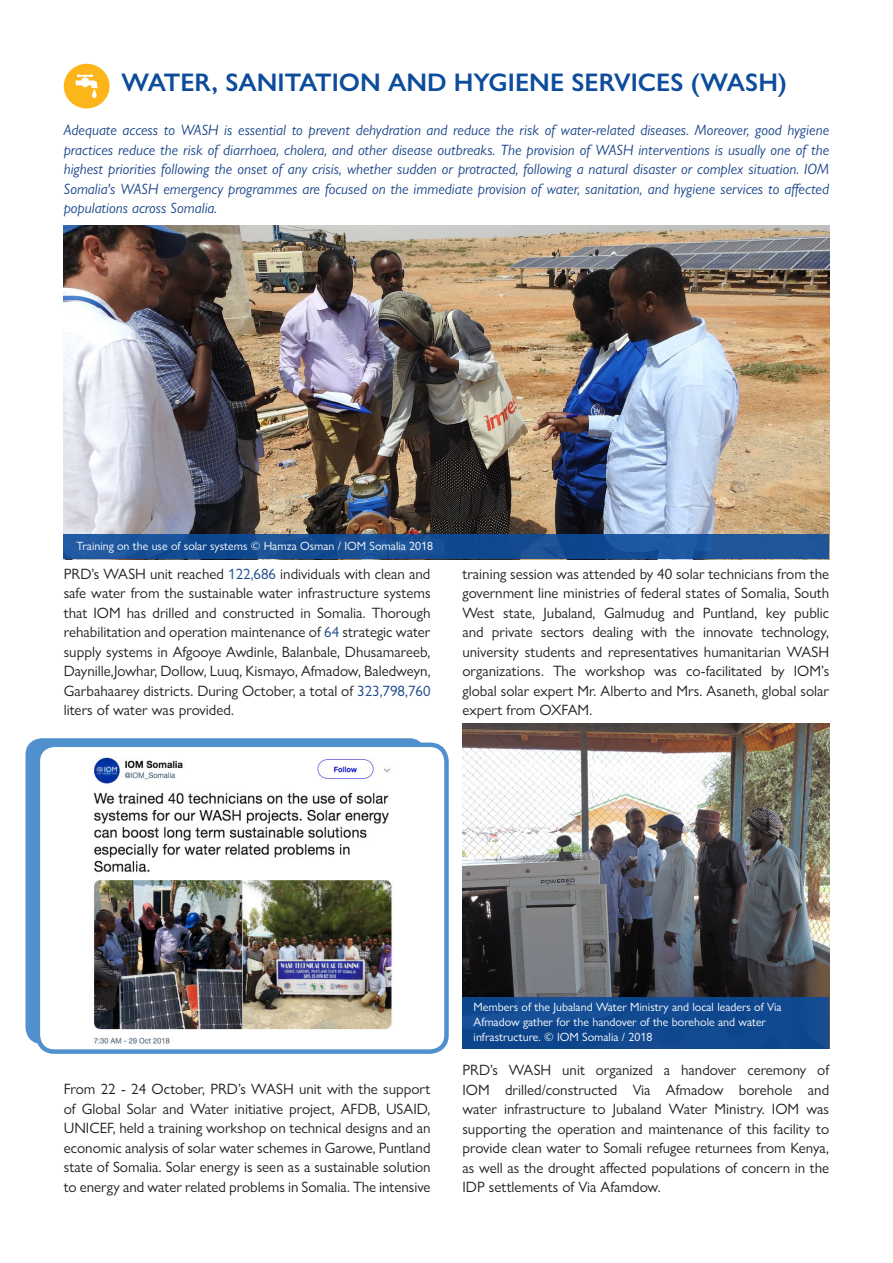
<style>
.page{position:relative;width:893px;height:1263px;background:#fff}
.page>*{position:absolute;margin:0;border:0;box-sizing:border-box;transform-origin:0 0}
.Main_Title_-_Officia{font:600 25.5px "Gill Sans Nova";color:#0d4c9b}
.body_text{font:15px/19.5px "Gill Sans Nova";color:#231f20;text-align:justify}
.body_text-2{font:italic 15px/19.5px "Gill Sans Nova";color:#1c478b;text-align:justify}
.captions{font:12px/15px "Gill Sans Nova";color:#fff}
.s1{color:#1c478b}
</style>
<div class="page">
<div style="left:64px;top:64px;width:46px;height:44px;background:#fcb61c;border-radius:50%"></div>
<svg style="left:76px;top:74px;width:22px;height:24px"></svg>
<img style="left:64px;top:225px;width:765px;height:309px">
<div style="left:64px;top:534px;width:765px;height:25px;background:linear-gradient(to right,#164e95,#1b5297)"></div>
<div style="left:26px;top:738px;width:400px;height:306px;background:#5090cc;border-radius:17px"></div>
<div style="left:38px;top:745px;width:408px;height:306px;background:#fff;border-radius:17px"></div>
<img style="left:93px;top:757px;width:299px;height:287px">
<div style="left:36px;top:742px;width:413px;height:312px;border:4px solid #5090cc;border-radius:17px"></div>
<img style="left:462px;top:724px;width:367px;height:273px">
<div style="left:462px;top:997px;width:367px;height:51px;background:#114990"></div>
<p class="Main_Title_-_Officia" style="left:121px;top:67px;width:667px">WATER, SANITATION AND HYGIENE SERVICES (WASH)</p>
<p class="body_text-2" style="left:64px;top:120px;width:767px">Adequate access to WASH is essential to prevent dehydration and reduce the risk of water-related diseases. Moreover, good hygiene practices reduce the risk of diarrhoea, cholera, and other disease outbreaks. The provision of WASH interventions is usually one of the highest priorities following the onset of any crisis, whether sudden or protracted, following a natural disaster or complex situation. IOM Somalia's WASH emergency programmes are focused on the immediate provision of water, sanitation, and hygiene services to affected populations across Somalia.</p>
<p class="captions" style="left:77px;top:538px;width:358px">Training on the use of solar systems © Hamza Osman / IOM Somalia 2018</p>
<p class="body_text" style="left:64px;top:564px;width:368px">PRD’s WASH unit reached <span class="s1">122,686</span> individuals with clean and safe water from the sustainable water infrastructure systems that IOM has drilled and constructed in Somalia. Thorough rehabilitation and operation maintenance of <span class="s1">64</span> strategic water supply systems in Afgooye Awdinle, Balanbale, Dhusamareeb, Daynille,Jowhar, Dollow, Luuq, Kismayo, Afmadow, Baledweyn, Garbahaarey districts. During October, a total of <span class="s1">323,798,760 </span>liters of water was provided.</p>
<p class="body_text" style="left:462px;top:564px;width:368px">training session was attended by 40 solar technicians from the government line ministries of federal states of Somalia, South West state, Jubaland, Galmudug and Puntland, key public and private sectors dealing with the innovate technology, university students and representatives humanitarian WASH organizations. The workshop was co-facilitated by IOM’s global solar expert Mr. Alberto and Mrs. Asaneth, global solar expert from OXFAM.</p>
<p class="body_text" style="left:64px;top:1079px;width:368px">From 22 - 24 October, PRD’s WASH unit with the support of Global Solar and Water initiative project, AFDB, USAID, UNICEF, held a training workshop on technical designs and an economic analysis of solar water schemes in Garowe, Puntland state of Somalia. Solar energy is seen as a sustainable solution to energy and water related problems in Somalia. The intensive</p>
<p class="captions" style="left:474px;top:999px;width:309px">Members of the Jubaland Water Ministry and local leaders of Via<br>Afmadow gather for the handover of the borehole and water infrastructure. © IOM Somalia / 2018</p>
<p class="body_text" style="left:462px;top:1060px;width:368px">PRD’s WASH unit organized a handover ceremony of IOM drilled/constructed Via Afmadow borehole and water infrastructure to Jubaland Water Ministry. IOM was supporting the operation and maintenance of this facility to provide clean water to Somali refugee returnees from Kenya, as well as the drought affected populations of concern in the IDP settlements of Via Afamdow.</p>
</div>
